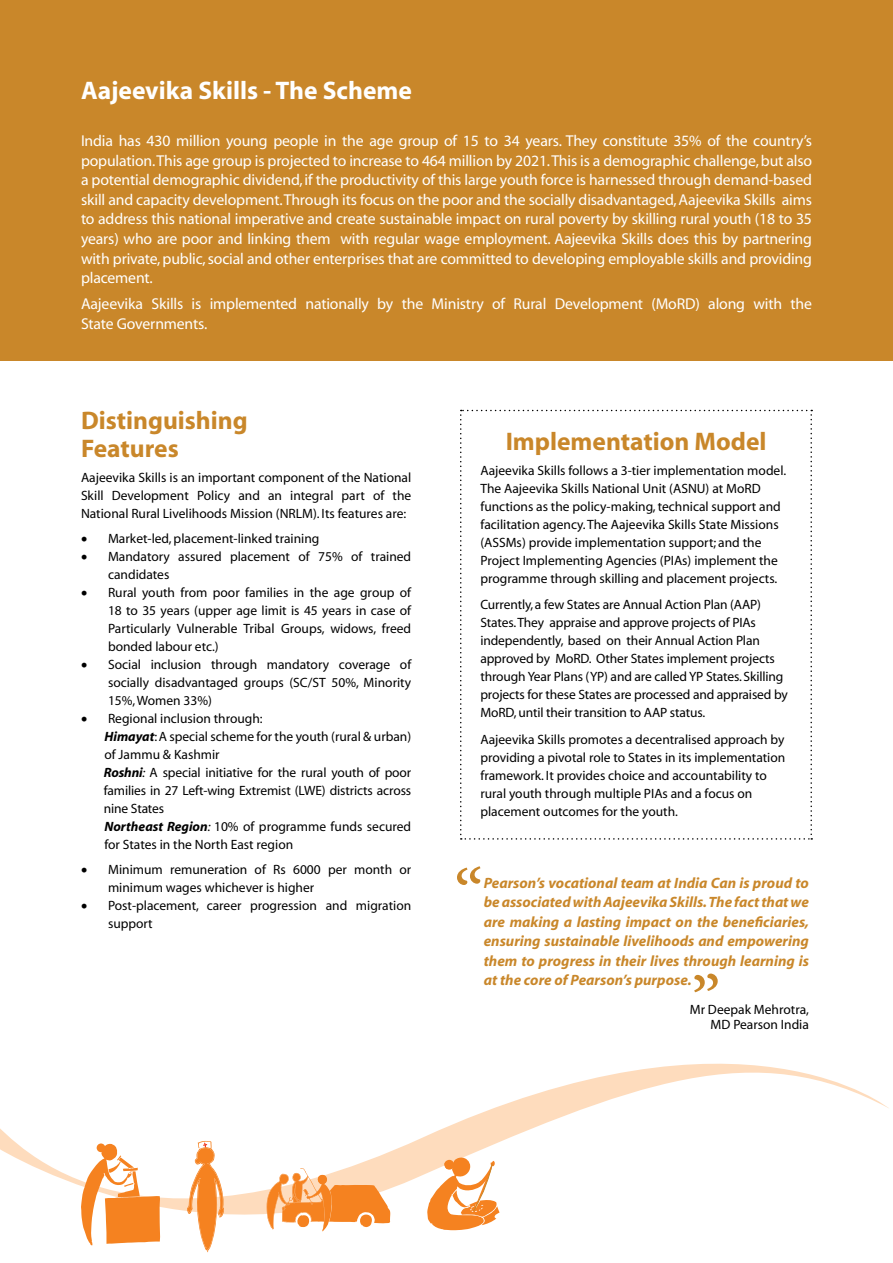
<style>
.page{position:relative;width:893px;height:1263px;background:#fff}
.page>*{position:absolute;margin:0;border:0;box-sizing:border-box;transform-origin:0 0}
.t1{font:700 25.5px/28.5px "Myriad";color:#c9872a}
.t2{font:700 25.5px "Myriad";color:#fff}
.t3{font:15.75px/19.5px "Myriad";letter-spacing:-.01em;color:#fff;text-align:justify}
.t4{font:italic 700 15px/19.5px "Myriad";color:#c9872a;text-align:justify}
.t5{font:13.5px/18px "Myriad";color:#000}
.s1{font-weight:700;font-style:italic}
.s2{font-style:italic}
</style>
<div class="page">
<svg style="left:0;top:992px;width:889px;height:261px"></svg>
<div style="left:0;top:0;width:893px;height:360px;background:#c9872a"></div>
<svg style="left:460px;top:410px;width:352px;height:430px"></svg>
<svg style="left:694px;top:973px;width:24px;height:19px"></svg>
<svg style="left:457px;top:866px;width:23px;height:19px"></svg>
<svg style="left:427px;top:1157px;width:73px;height:73px"></svg>
<svg style="left:187px;top:1140px;width:38px;height:112px"></svg>
<svg style="left:81px;top:1143px;width:79px;height:102px"></svg>
<div style="left:97px;top:1143px;width:8px;height:9px;background:#f58220;border-radius:50%"></div>
<svg style="left:262px;top:1168px;width:128px;height:63px"></svg>
<div style="left:318px;top:1175px;width:9px;height:9px;background:#f58220;border-radius:50%"></div>
<h1 class="t2" style="left:81px;top:77px;width:332px">Aajeevika Skills - The Scheme</h1>
<p class="t3" style="left:81px;top:132px;width:733px">India has 430 million young people in the age group of 15 to 34 years. They constitute 35% of the country’s population. This age group is projected to increase to 464 million by 2021. This is a demographic challenge, but also a potential demographic dividend, if the productivity of this large youth force is harnessed through demand-based skill and capacity development. Through its focus on the poor and the socially disadvantaged, Aajeevika Skills aims to address this national imperative and create sustainable impact on rural poverty by skilling rural youth (18 to 35 years) who are poor and linking them with regular wage employment. Aajeevika Skills does this by partnering with private, public, social and other enterprises that are committed to developing employable skills and providing placement.</p>
<p class="t3" style="left:81px;top:295px;width:732px">Aajeevika Skills is implemented nationally by the Ministry of Rural Development (MoRD) along with the<br>State Governments.</p>
<h1 class="t1" style="left:81px;top:407px;width:168px">Distinguishing<br>Features</h1>
<p class="t5" style="left:81px;top:469px;width:332px;text-align:justify">Aajeevika Skills is an important component of the National Skill Development Policy and an integral part of the National Rural Livelihoods Mission (NRLM). Its features are:</p>
<p class="t5" style="left:81px;top:530px;width:240px">• Market-led, placement-linked training</p>
<p class="t5" style="left:108px;top:548px;width:305px;text-indent:-27px">• Mandatory assured placement of 75% of trained candidates</p>
<p class="t5" style="left:108px;top:584px;width:305px;text-align:justify;text-indent:-27px">• Rural youth from poor families in the age group of 18 to 35 years (upper age limit is 45 years in case of Particularly Vulnerable Tribal Groups, widows, freed bonded labour etc.)</p>
<p class="t5" style="left:108px;top:656px;width:305px;text-align:justify;text-indent:-27px">• Social inclusion through mandatory coverage of socially disadvantaged groups (SC/ST 50%, Minority 15%, Women 33%)</p>
<p class="t5" style="left:104px;top:710px;width:309px;text-indent:-23px">• Regional inclusion through:<br><span class="s1">Himayat</span>: A special scheme for the youth (rural &amp; urban) of Jammu &amp; Kashmir<br><span class="s1">Roshni</span><span class="s2">:</span> A special initiative for the rural youth of poor families in 27 Left-wing Extremist (LWE) districts across nine States<br><span class="s1">Northeast Region</span><span class="s2">:</span> 10% of programme funds secured for States in the North East region</p>
<p class="t5" style="left:108px;top:861px;width:305px;text-indent:-27px">• Minimum remuneration of Rs 6000 per month or minimum wages whichever is higher</p>
<p class="t5" style="left:108px;top:897px;width:305px;text-indent:-27px">• Post-placement, career progression and migration support</p>
<h1 class="t1" style="left:506px;top:428px;width:262px">Implementation Model</h1>
<p class="t5" style="left:480px;top:462px;width:307px">Aajeevika Skills follows a 3-tier implementation model.<br>The Aajeevika Skills National Unit (ASNU) at MoRD functions as the policy-making, technical support and facilitation agency. The Aajeevika Skills State Missions (ASSMs) provide implementation support; and the Project Implementing Agencies (PIAs) implement the programme through skilling and placement projects.</p>
<p class="t5" style="left:480px;top:596px;width:309px">Currently, a few States are Annual Action Plan (AAP)<br>States. They appraise and approve projects of PIAs independently, based on their Annual Action Plan approved by MoRD. Other States implement projects through Year Plans (YP) and are called YP States. Skilling projects for these States are processed and appraised by MoRD, until their transition to AAP status.</p>
<p class="t5" style="left:480px;top:731px;width:306px">Aajeevika Skills promotes a decentralised approach by providing a pivotal role to States in its implementation framework. It provides choice and accountability to rural youth through multiple PIAs and a focus on placement outcomes for the youth.</p>
<p class="t4" style="left:484px;top:873px;width:327px">Pearson’s vocational team at India Can is proud to be associated with Aajeevika Skills. The fact that we are making a lasting impact on the beneficiaries, ensuring sustainable livelihoods and empowering them to progress in their lives through learning is at the core of Pearson’s purpose.</p>
<p class="t5" style="left:690px;top:1002px;width:121px;line-height:15px;text-align:right">Mr Deepak Mehrotra,<br>MD Pearson India</p>
</div>
